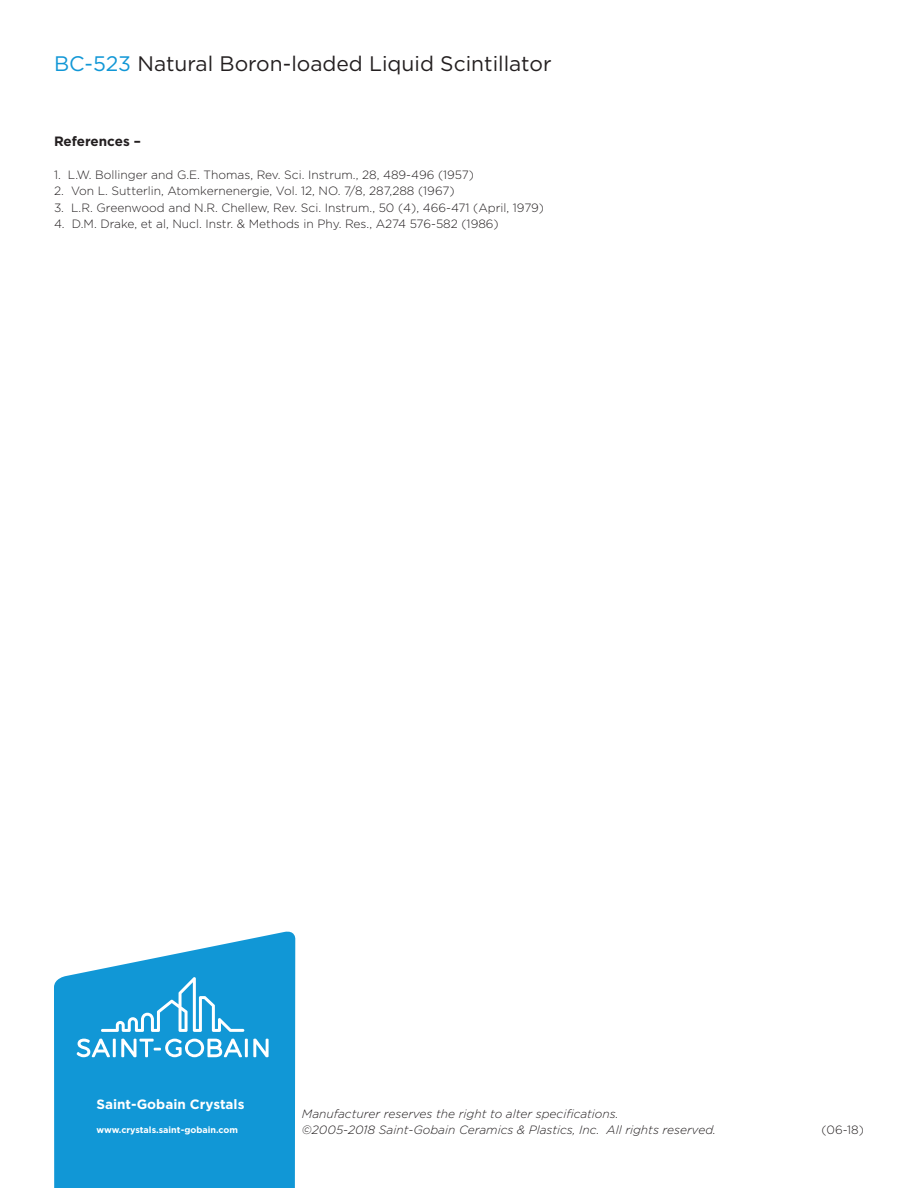
<style>
.page{position:relative;width:918px;height:1188px;background:#fff}
.page>*{position:absolute;margin:0;border:0;box-sizing:border-box;transform-origin:0 0}
.copyrights___disclai{font:21px "Gotham";color:#231f20}
.t1{font:700 13.5px "Gotham";color:#fff}
.copyrights___disclai-2{font:700 13.5px "Gotham";color:#231f20}
.copyrights___disclai-3{font:300 12px "Gotham";color:#231f20}
.copyrights___disclai-4{font:italic 300 12px "Gotham";color:#231f20}
.t2{font:700 9px "Gotham";color:#fff}
.s1{color:#1197d6}
</style>
<div class="page">
<svg style="left:54px;top:931px;width:241px;height:257px;background:#2ba2da"></svg>
<svg style="left:77px;top:1039px;width:33px;height:18px"></svg>
<hr style="left:113px;top:1039px;width:3px;height:18px;background:#fff">
<svg style="left:121px;top:1039px;width:121px;height:18px"></svg>
<hr style="left:245px;top:1039px;width:3px;height:18px;background:#fff">
<svg style="left:253px;top:1039px;width:16px;height:18px"></svg>
<svg style="left:101px;top:977px;width:143px;height:55px;background:#37a7dc"></svg>
<p class="copyrights___disclai" style="left:54px;top:50px;width:499px"><span class="s1">BC-523</span> Natural Boron-loaded Liquid Scintillator</p>
<p class="copyrights___disclai-2" style="left:54px;top:132px;width:89px">References –</p>
<p class="copyrights___disclai-3" style="left:54px;top:167px;width:421px">1. L.W. Bollinger and G.E. Thomas, Rev. Sci. Instrum., 28, 489-496 (1957)</p>
<p class="copyrights___disclai-3" style="left:54px;top:183px;width:402px">2. Von L. Sutterlin, Atomkernenergie, Vol. 12, NO. 7/8, 287,288 (1967)</p>
<p class="copyrights___disclai-3" style="left:54px;top:200px;width:492px">3. L.R. Greenwood and N.R. Chellew, Rev. Sci. Instrum., 50 (4), 466-471 (April, 1979)</p>
<p class="copyrights___disclai-3" style="left:54px;top:216px;width:446px">4. D.M. Drake, et al, Nucl. Instr. &amp; Methods in Phy. Res., A274 576-582 (1986)</p>
<p class="t1" style="left:97px;top:1096px;width:149px">Saint-Gobain Crystals</p>
<p class="t2" style="left:97px;top:1124px;width:143px">www.crystals.saint-gobain.com</p>
<p class="copyrights___disclai-4" style="left:302px;top:1106px;width:318px">Manufacturer reserves the right to alter specifications.</p>
<p class="copyrights___disclai-4" style="left:302px;top:1123px;width:416px">©2005-2018 Saint-Gobain Ceramics &amp; Plastics, Inc. All rights reserved.</p>
<p class="copyrights___disclai-3" style="left:821px;top:1123px;width:44px">(06-18)</p>
</div>
